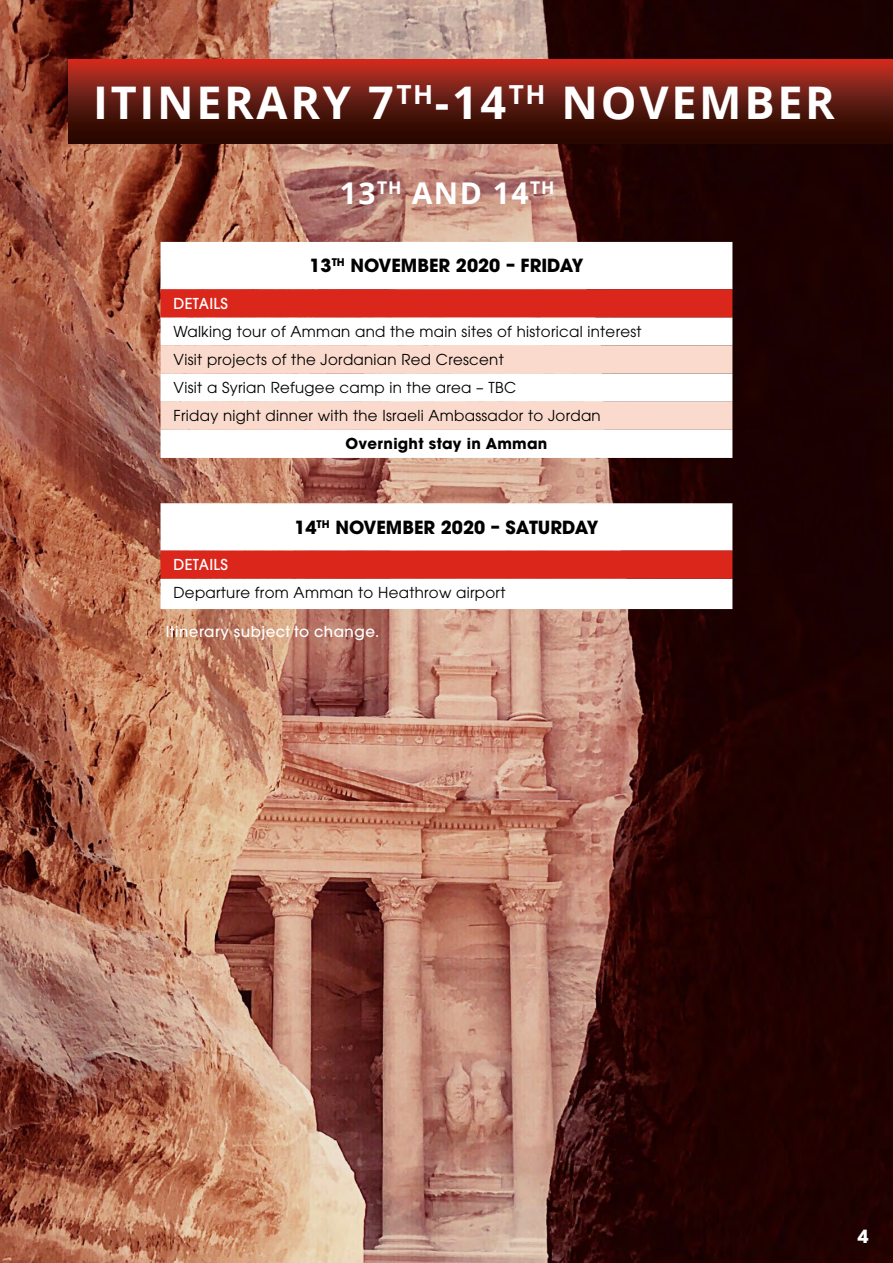
<style>
.page{position:relative;width:893px;height:1263px;background:#fff}
.page>*{position:absolute;margin:0;border:0;box-sizing:border-box;transform-origin:0 0}
.t1{font:700 45px "Open Sans";letter-spacing:.06em;color:#fff}
.t2{font:700 30px "Open Sans";letter-spacing:.05em;color:#fff}
.t3{font:700 18px "ITC Avant Garde Pro";color:#000}
.t4{font:700 18px "ITC Avant Garde Pro";color:#fff}
.t5{font:15px/28px "ITC Avant Garde Pro";letter-spacing:.02em;color:#000}
.t6{font:500 15px "Avant Garde";letter-spacing:.035em;color:#fff}
.t7{font:700 15px "ITC Avant Garde Pro";letter-spacing:.02em;color:#000}
.t8{font:500 15px "ITC Avant Garde Pro";letter-spacing:.02em;color:#fff}
</style>
<div class="page">
<img style="left:0;top:0;width:893px;height:1263px">
<svg style="left:161px;top:242px;width:571px;height:216px"></svg>
<div style="left:161px;top:289px;width:571px;height:28px;background:#db261b"></div>
<svg style="left:161px;top:345px;width:571px;height:85px;fill:#fadacc"></svg>
<svg style="left:161px;top:503px;width:571px;height:106px"></svg>
<div style="left:161px;top:551px;width:571px;height:28px;background:#db261b"></div>
<svg style="left:68px;top:60px;width:825px;height:84px"></svg>
<h1 class="t1" style="left:93px;top:71px;width:743px">ITINERARY 7<sup>TH</sup>-14<sup>TH</sup> NOVEMBER</h1>
<h2 class="t2" style="left:340px;top:172px;width:216px">13<sup>TH</sup> AND 14<sup>TH</sup></h2>
<p class="t3" style="left:309px;top:254px;width:276px">13<sup>TH</sup> NOVEMBER 2020 – FRIDAY</p>
<p class="t8" style="left:174px;top:294px;width:56px">DETAILS</p>
<p class="t5" style="left:174px;top:317px;width:470px">Walking tour of Amman and the main sites of historical interest Visit projects of the Jordanian Red Crescent<br>Visit a Syrian Refugee camp in the area – TBC<br>Friday night dinner with the Israeli Ambassador to Jordan</p>
<p class="t7" style="left:346px;top:434px;width:203px">Overnight stay in Amman</p>
<p class="t3" style="left:294px;top:515px;width:306px">14<sup>TH</sup> NOVEMBER 2020 – SATURDAY</p>
<p class="t8" style="left:174px;top:555px;width:56px">DETAILS</p>
<p class="t5" style="left:174px;top:579px;width:333px">Departure from Amman to Heathrow airport</p>
<p class="t6" style="left:166px;top:623px;width:215px">Itinerary subject to change.</p>
<p class="t4" style="left:857px;top:1225px;width:13px">4</p>
</div>
